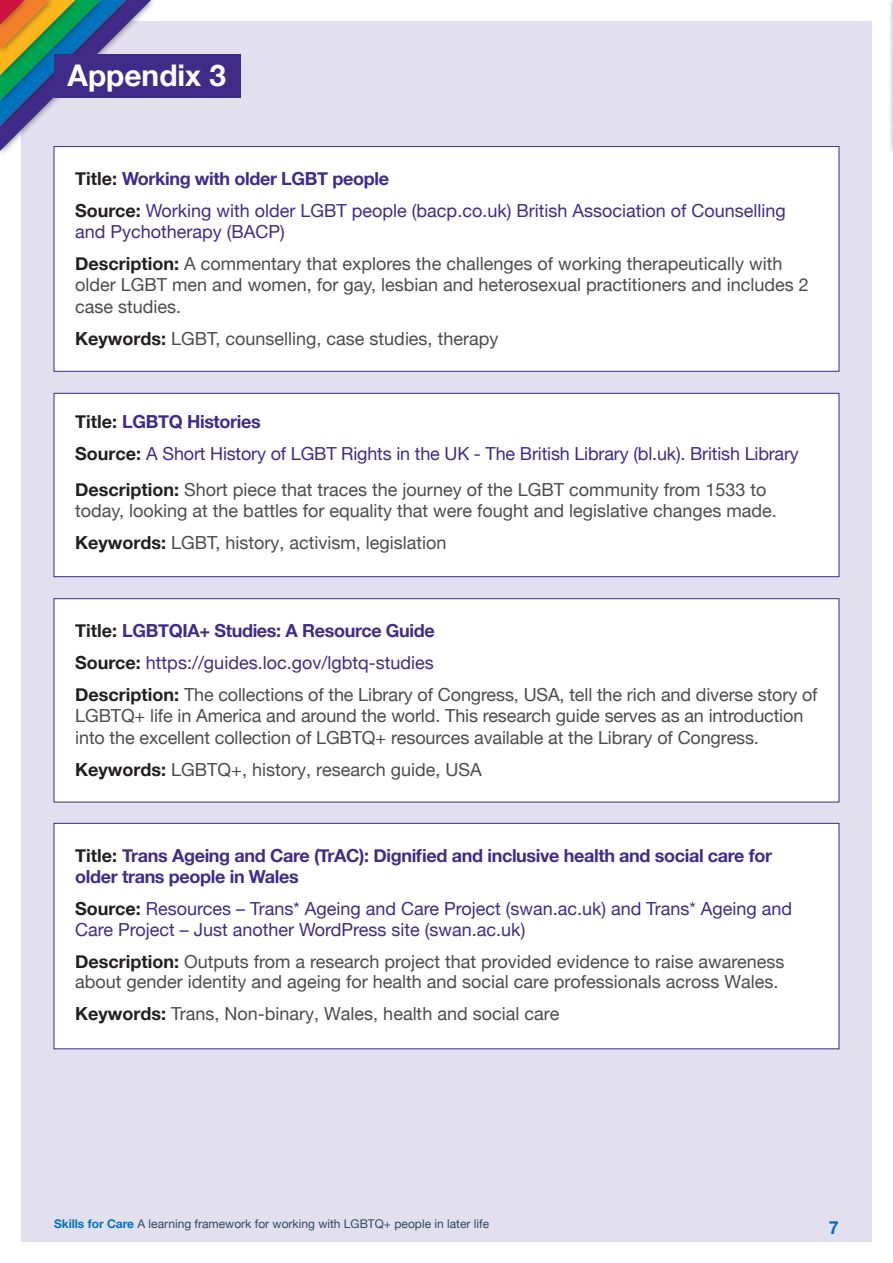
<style>
.page{position:relative;width:893px;height:1263px;background:#fff}
.page>*{position:absolute;margin:0;border:0;box-sizing:border-box;transform-origin:0 0}
.t1{font:700 29.85px "Helvetica Neue";color:#fff}
.t2{font:18px/21.3px "Helvetica Neue";color:#4b4c4d}
.t3{font:18px/32.1px "Helvetica Neue";color:#402b89}
.t4{font:700 18px/21.6px "Helvetica Neue";letter-spacing:-.02em;color:#402b89}
.t5{font:700 18px "Helvetica Neue";color:#0072bc}
.t6{font:12px "Helvetica Neue";color:#2d495c}
.s1{font-weight:700;color:#231f20}
.s2{font-weight:700}
.s3{color:#402b89}
.s4{font-family:"Helvetica Neue LT Std"}
.s5{color:#231f20}
.s6{font-weight:700;color:#0072bc}
</style>
<div class="page">
<div style="left:21px;top:21px;width:851px;height:1221px;background:#e2dfee"></div>
<div style="left:0;top:0;width:157px;height:157px;background:#231f20;opacity:.5"></div>
<svg style="left:0;top:0;width:151px;height:151px"></svg>
<div style="left:888px;top:0;width:5px;height:157px;background:#231f20;opacity:.5"></div>
<div style="left:888px;top:0;width:5px;height:131px;background:#f1f0f0"></div>
<div style="left:888px;top:0;width:5px;height:31px;background:#231f20;opacity:.5"></div>
<svg style="left:892px;top:0;width:1px;height:151px"></svg>
<div style="left:54px;top:54px;width:186px;height:43px;background:#402b89"></div>
<div style="left:54px;top:146px;width:785px;height:226px;background:#fff;border:1px solid #402b89"></div>
<div style="left:54px;top:393px;width:785px;height:184px;background:#fff;border:1px solid #402b89"></div>
<div style="left:54px;top:598px;width:785px;height:204px;background:#fff;border:1px solid #402b89"></div>
<div style="left:54px;top:823px;width:785px;height:226px;background:#fff;border:1px solid #402b89"></div>
<h1 class="t1" style="left:68px;top:52px;width:160px">Appendix 3</h1>
<p class="t3" style="left:75px;top:164px;width:712px"><span class="s1">Title:</span> <span class="s2">Working with older LGBT people<br></span><span class="s1">Source:</span> Working with older LGBT people (bacp.co.uk) British Association of Counselling</p>
<p class="t2" style="left:75px;top:217px;width:709px;line-height:32.1px"><span class="s3">and Pychotherapy (BACP)<br></span><span class="s1">Description:</span> A commentary that explores the challenges of working therapeutically with</p>
<p class="t2" style="left:75px;top:275px;width:735px">older LGBT men and women, for gay, lesbian and heterosexual practitioners and includes 2 case studies.</p>
<p class="t2" style="left:75px;top:329px;width:425px"><span class="s1">Keywords:</span> LGBT<span class="s4">, c</span>ounselling<span class="s4">, c</span>ase studies<span class="s4">, t</span>herapy</p>
<p class="t3" style="left:75px;top:407px;width:725px"><span class="s1">Title:</span> <span class="s2">LGBTQ Histories<br></span><span class="s1">Source:</span> A Short History of LGBT Rights in the UK - The British Library (bl.uk). British Library</p>
<p class="t2" style="left:75px;top:480px;width:703px"><span class="s1">Description:</span> Short piece that traces the journey of the LGBT community from 1533 to today, looking at the battles for equality that were fought and legislative changes made.</p>
<p class="t2" style="left:75px;top:533px;width:373px"><span class="s1">Keywords:</span> LGBT<span class="s4">,</span> history<span class="s4">,</span> activism<span class="s4">,</span> legislation</p>
<p class="t4" style="left:75px;top:620px;width:361px"><span class="s5">Title:</span> LGBTQIA+ Studies: A Resource Guide</p>
<p class="t3" style="left:75px;top:648px;width:360px"><span class="s1">Source:</span> https://guides.loc.gov/lgbtq-studies</p>
<p class="t2" style="left:75px;top:685px;width:744px"><span class="s1">Description:</span> The collections of the Library of Congress, USA, tell the rich and diverse story of<br>LGBTQ+ life in America and around the world. This research guide serves as an introduction into the excellent collection of LGBTQ+ resources available at the Library of Congress.</p>
<p class="t2" style="left:75px;top:760px;width:408px"><span class="s1">Keywords:</span> LGBTQ+<span class="s4">,</span> history<span class="s4">,</span> research guide<span class="s4">,</span> USA</p>
<p class="t4" style="left:75px;top:845px;width:698px"><span class="s5">Title:</span> Trans Ageing and Care (TrAC): Dignified and inclusive health and social care for older trans people in Wales</p>
<p class="t3" style="left:75px;top:900px;width:718px;line-height:20.7px"><span class="s1">Source:</span> Resources – Trans* Ageing and Care Project (swan.ac.uk) and Trans* Ageing and<br>Care Project – Just another WordPress site (swan.ac.uk)</p>
<p class="t2" style="left:75px;top:952px;width:711px;line-height:20.7px"><span class="s1">Description:</span> Outputs from a research project that provided evidence to raise awareness about gender identity and ageing for health and social care professionals across Wales.</p>
<p class="t2" style="left:75px;top:1004px;width:486px"><span class="s1">Keywords:</span> Trans<span class="s4">, N</span>on-binary<span class="s4">,</span> Wales<span class="s4">,</span> health and social care</p>
<p class="t6" style="left:54px;top:1215px;width:437px"><span class="s6">Skills for Care</span> A learning framework for working with LGBTQ+ people in later life</p>
<p class="t5" style="left:829px;top:1213px;width:12px">7</p>
</div>
